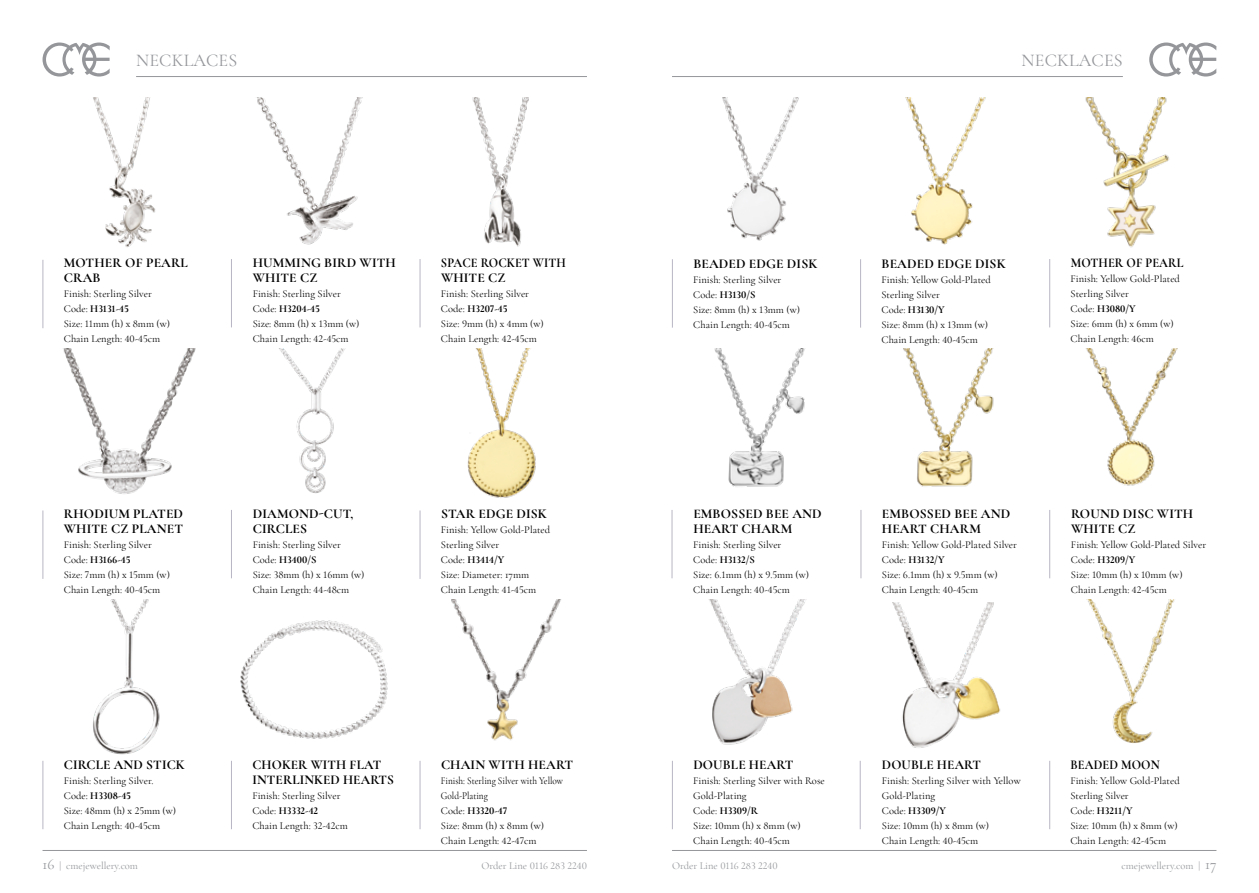
<style>
.page{position:relative;width:1259px;height:893px;background:#fff}
.page>*{position:absolute;margin:0;border:0;box-sizing:border-box;transform-origin:0 0}
.t1{font:18px "Cormorant Garamond";letter-spacing:.01em;color:#94969a}
.t2{font:700 13.5px/15px "Cormorant Garamond";letter-spacing:.01em;color:#000}
.t3{font:700 13.5px/15px "Cormorant Garamond";letter-spacing:.01em;color:#000;scale:.91 1}
.t4{font:10.5px/15px "Cormorant Garamond";color:#000}
.t5{font:10.5px/15px "Cormorant Garamond";color:#000;scale:.88 1}
.t6{font:10.5px "Cormorant Garamond";color:#94969a}
.s1{font-weight:700}
.s2{font-size:15px}
</style>
<div class="page">
<img style="left:93px;top:600px;width:67px;height:155px">
<img style="left:63px;top:349px;width:133px;height:145px">
<img style="left:240px;top:620px;width:148px;height:119px">
<img style="left:467px;top:349px;width:69px;height:149px">
<img style="left:93px;top:98px;width:63px;height:149px">
<img style="left:257px;top:98px;width:105px;height:147px">
<img style="left:472px;top:98px;width:57px;height:149px">
<img style="left:279px;top:349px;width:66px;height:145px">
<hr style="left:43px;top:260px;width:1px;height:68px;background:#b8b6c4">
<hr style="left:43px;top:510px;width:1px;height:69px;background:#b8b6c4">
<hr style="left:43px;top:761px;width:1px;height:68px;background:#b8b6c4">
<hr style="left:231px;top:761px;width:1px;height:68px;background:#b8b6c4">
<hr style="left:420px;top:510px;width:1px;height:69px;background:#b8b6c4">
<hr style="left:231px;top:259px;width:1px;height:68px;background:#b8b6c4">
<hr style="left:231px;top:510px;width:1px;height:68px;background:#b8b6c4">
<hr style="left:420px;top:761px;width:1px;height:68px;background:#b8b6c4">
<hr style="left:672px;top:850px;width:544px;height:1px;background:#94969a">
<svg style="left:1149px;top:43px;width:67px;height:34px"></svg>
<hr style="left:672px;top:76px;width:451px;height:1px;background:#94969a">
<hr style="left:43px;top:850px;width:544px;height:1px;background:#94969a">
<svg style="left:43px;top:43px;width:67px;height:34px"></svg>
<hr style="left:136px;top:76px;width:451px;height:1px;background:#94969a">
<img style="left:709px;top:600px;width:96px;height:145px">
<img style="left:714px;top:349px;width:91px;height:138px">
<img style="left:892px;top:603px;width:108px;height:145px">
<img style="left:903px;top:349px;width:91px;height:138px">
<img style="left:905px;top:98px;width:81px;height:147px">
<img style="left:722px;top:98px;width:77px;height:143px">
<img style="left:1085px;top:98px;width:84px;height:150px">
<img style="left:1086px;top:349px;width:92px;height:137px">
<img style="left:451px;top:600px;width:110px;height:141px">
<img style="left:1088px;top:600px;width:87px;height:143px">
<hr style="left:420px;top:259px;width:1px;height:68px;background:#b8b6c4">
<hr style="left:672px;top:761px;width:1px;height:68px;background:#b8b6c4">
<hr style="left:671px;top:510px;width:1px;height:68px;background:#b8b6c4">
<hr style="left:672px;top:259px;width:1px;height:69px;background:#b8b6c4">
<hr style="left:860px;top:259px;width:1px;height:69px;background:#b8b6c4">
<hr style="left:860px;top:510px;width:1px;height:68px;background:#b8b6c4">
<hr style="left:860px;top:761px;width:1px;height:68px;background:#b8b6c4">
<hr style="left:1049px;top:761px;width:1px;height:68px;background:#b8b6c4">
<hr style="left:1049px;top:510px;width:1px;height:68px;background:#b8b6c4">
<hr style="left:1049px;top:259px;width:1px;height:68px;background:#b8b6c4">
<h1 class="t1" style="left:136px;top:49px;width:103px">NECKLACES</h1>
<p class="t2" style="left:64px;top:255px;width:126px">MOTHER OF PEARL<br>CRAB</p>
<p class="t4" style="left:64px;top:287px;width:108px">Finish: Sterling Silver<br>Code: <span class="s1">H3131-45<br></span>Size: 11mm (h) x 8mm (w)<br>Chain Length: 40-45cm</p>
<p class="t2" style="left:253px;top:255px;width:145px">HUMMING BIRD WITH<br>WHITE CZ</p>
<p class="t4" style="left:253px;top:287px;width:108px">Finish: Sterling Silver<br>Code: <span class="s1">H3204-45<br></span>Size: 8mm (h) x 13mm (w)<br>Chain Length: 42-45cm</p>
<p class="t3" style="left:441px;top:255px;width:139px">SPACE ROCKET WITH<br>WHITE CZ</p>
<p class="t4" style="left:441px;top:287px;width:104px">Finish: Sterling Silver<br>Code: <span class="s1">H3207-45<br></span>Size: 9mm (h) x 4mm (w)<br>Chain Length: 42-45cm</p>
<p class="t2" style="left:64px;top:506px;width:121px">RHODIUM PLATED<br>WHITE CZ PLANET</p>
<p class="t4" style="left:64px;top:537px;width:108px">Finish: Sterling Silver<br>Code: <span class="s1">H3166-45<br></span>Size: 7mm (h) x 15mm (w)<br>Chain Length: 40-45cm</p>
<p class="t2" style="left:253px;top:506px;width:102px">DIAMOND-CUT,<br>CIRCLES</p>
<p class="t4" style="left:253px;top:537px;width:113px">Finish: Sterling Silver<br>Code: <span class="s1">H3400/S<br></span>Size: 38mm (h) x 16mm (w)<br>Chain Length: 44-48cm</p>
<p class="t2" style="left:441px;top:506px;width:107px">STAR EDGE DISK</p>
<p class="t4" style="left:441px;top:522px;width:111px">Finish: Yellow Gold-Plated<br>Sterling Silver<br>Code: <span class="s1">H3414/Y<br></span>Size: Diameter: 17mm<br>Chain Length: 41-45cm</p>
<p class="t2" style="left:64px;top:757px;width:122px">CIRCLE AND STICK</p>
<p class="t4" style="left:64px;top:773px;width:114px">Finish: Sterling Silver.<br>Code: <span class="s1">H3308-45<br></span>Size: 48mm (h) x 25mm (w)<br>Chain Length: 40-45cm</p>
<p class="t2" style="left:252px;top:757px;width:143px">CHOKER WITH FLAT<br>INTERLINKED HEARTS</p>
<p class="t4" style="left:252px;top:788px;width:97px">Finish: Sterling Silver<br>Code: <span class="s1">H3332-42<br></span>Chain Length: 32-42cm</p>
<p class="t2" style="left:441px;top:757px;width:134px">CHAIN WITH HEART</p>
<p class="t5" style="left:441px;top:773px;width:140px">Finish: Sterling Silver with Yellow<br>Gold-Plating<br>Code: <span class="s1">H3320-47<br></span>Size: 8mm (h) x 8mm (w)<br>Chain Length: 42-47cm</p>
<h1 class="t1" style="left:1021px;top:49px;width:103px">NECKLACES</h1>
<p class="t2" style="left:693px;top:256px;width:125px">BEADED EDGE DISK</p>
<p class="t4" style="left:693px;top:272px;width:108px">Finish: Sterling Silver<br>Code: <span class="s1">H3130/S<br></span>Size: 8mm (h) x 13mm (w)<br>Chain Length: 40-45cm</p>
<p class="t2" style="left:881px;top:256px;width:125px">BEADED EDGE DISK</p>
<p class="t4" style="left:881px;top:272px;width:111px">Finish: Yellow Gold-Plated<br>Sterling Silver<br>Code: <span class="s1">H3130/Y<br></span>Size: 8mm (h) x 13mm (w)<br>Chain Length: 40-45cm</p>
<p class="t3" style="left:1070px;top:255px;width:126px">MOTHER OF PEARL</p>
<p class="t4" style="left:1070px;top:272px;width:111px">Finish: Yellow Gold-Plated<br>Sterling Silver<br>Code: <span class="s1">H3080/Y<br></span>Size: 6mm (h) x 6mm (w)<br>Chain Length: 46cm</p>
<p class="t2" style="left:693px;top:506px;width:130px">EMBOSSED BEE AND<br>HEART CHARM</p>
<p class="t4" style="left:693px;top:537px;width:117px">Finish: Sterling Silver<br>Code: <span class="s1">H3132/S<br></span>Size: 6.1mm (h) x 9.5mm (w)<br>Chain Length: 40-45cm</p>
<p class="t2" style="left:882px;top:506px;width:130px">EMBOSSED BEE AND<br>HEART CHARM</p>
<p class="t4" style="left:882px;top:537px;width:137px">Finish: Yellow Gold-Plated Silver<br>Code: <span class="s1">H3132/Y<br></span>Size: 6.1mm (h) x 9.5mm (w)<br>Chain Length: 40-45cm</p>
<p class="t2" style="left:1071px;top:506px;width:124px">ROUND DISC WITH<br>WHITE CZ</p>
<p class="t4" style="left:1071px;top:537px;width:137px">Finish: Yellow Gold-Plated Silver<br>Code: <span class="s1">H3209/Y<br></span>Size: 10mm (h) x 10mm (w)<br>Chain Length: 42-45cm</p>
<p class="t2" style="left:693px;top:757px;width:102px">DOUBLE HEART</p>
<p class="t4" style="left:693px;top:773px;width:133px">Finish: Sterling Silver with Rose<br>Gold-Plating<br>Code: <span class="s1">H3309/R<br></span>Size: 10mm (h) x 8mm (w)<br>Chain Length: 40-45cm</p>
<p class="t2" style="left:882px;top:757px;width:101px">DOUBLE HEART</p>
<p class="t4" style="left:882px;top:773px;width:140px">Finish: Sterling Silver with Yellow<br>Gold-Plating<br>Code: <span class="s1">H3309/Y<br></span>Size: 10mm (h) x 8mm (w)<br>Chain Length: 40-45cm</p>
<p class="t3" style="left:1070px;top:757px;width:100px">BEADED MOON</p>
<p class="t4" style="left:1070px;top:773px;width:111px">Finish: Yellow Gold-Plated<br>Sterling Silver<br>Code: <span class="s1">H3211/Y<br></span>Size: 10mm (h) x 8mm (w)<br>Chain Length: 42-45cm</p>
<p class="t6" style="left:43px;top:859px;width:97px"><span class="s2">16</span> | cmejewellery.com</p>
<p class="t6" style="left:481px;top:859px;width:107px">Order Line 0116 283 2240</p>
<p class="t6" style="left:672px;top:859px;width:107px">Order Line 0116 283 2240</p>
<p class="t6" style="left:1121px;top:859px;width:96px">cmejewellery.com | <span class="s2">17</span></p>
</div>
